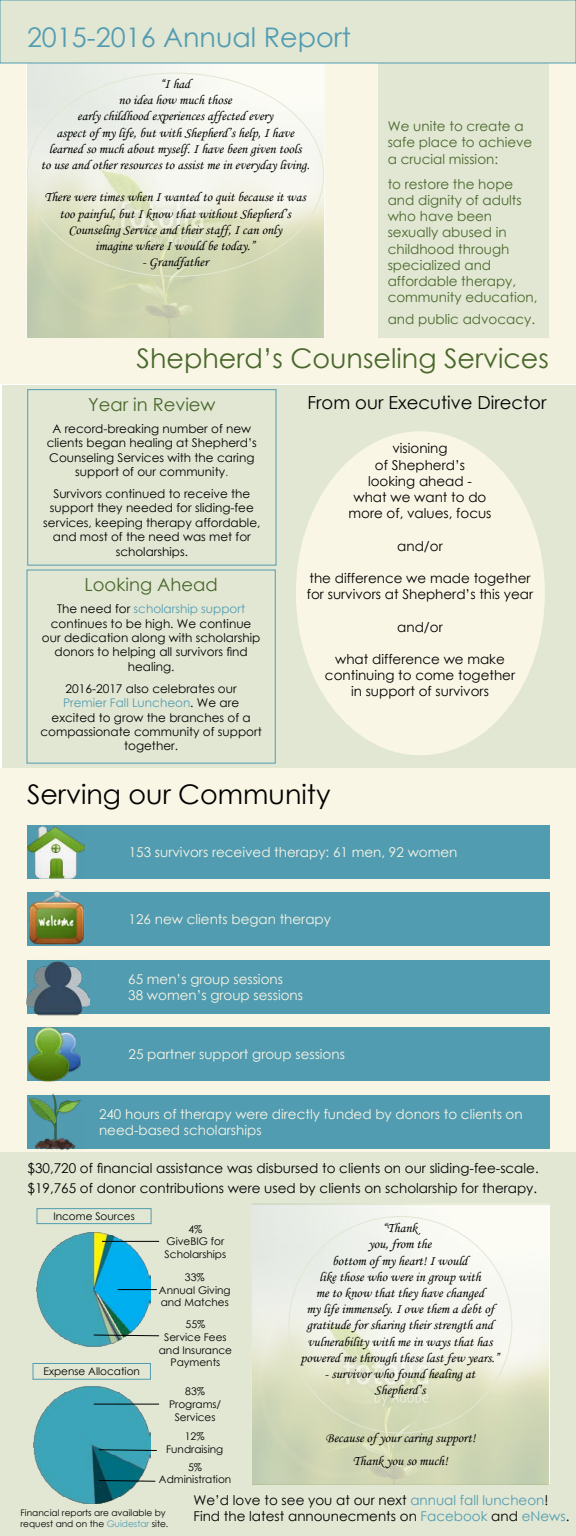
<style>
.page{position:relative;width:576px;height:1536px;background:#fff}
.page>*{position:absolute;margin:0;border:0;box-sizing:border-box;transform-origin:0 0}
.t1{font:27px "Century Gothic";color:#49682c}
.t2{font:27px "Century Gothic";color:#529cb1}
.t3{font:27px "Century Gothic";color:#000}
.t4{font:18px "Century Gothic";color:#49682c}
.t5{font:18px "Century Gothic";color:#000}
.t6{font:13.5px/16.2px "Monotype Corsiva";color:#000;text-align:center}
.t7{font:13.5px/16.2px "Century Gothic";color:#000}
.t8{font:13.5px/16.2px "Century Gothic";color:#f9f6e5}
.t9{font:13.5px/16.2px "Century Gothic";color:#49682c}
.t10{font:12px/14.4px "Century Gothic";color:#000;text-align:center}
.t11{font:10.5px/12.6px "Century Gothic";color:#000;text-align:center}
.t12{font:9px/10.8px "Century Gothic";color:#000}
.s1{color:#49682c}
.s2{color:#529cb1}
</style>
<div class="page">
<div style="left:0;top:0;width:576px;height:384px;background:#f9f6e5"></div>
<div style="left:2px;top:385px;width:574px;height:384px;background:#e2e7d3"></div>
<div style="left:0;top:1152px;width:576px;height:384px;background:#e2e7d3"></div>
<div style="left:0;top:768px;width:576px;height:384px;background:#f9f6e5"></div>
<div style="left:28px;top:825px;width:522px;height:53px;background:#529cb1"></div>
<div style="left:27px;top:892px;width:523px;height:54px;background:#529cb1"></div>
<div style="left:27px;top:960px;width:522px;height:53px;background:#529cb1"></div>
<div style="left:27px;top:1028px;width:523px;height:53px;background:#529cb1"></div>
<div style="left:27px;top:1095px;width:522px;height:53px;background:#529cb1"></div>
<img style="left:33px;top:1386px;width:117px;height:117px">
<img style="left:27px;top:63px;width:297px;height:275px">
<img style="left:29px;top:890px;width:56px;height:55px">
<img style="left:28px;top:826px;width:57px;height:53px">
<img style="left:27px;top:961px;width:63px;height:55px">
<img style="left:28px;top:1027px;width:54px;height:55px">
<img style="left:27px;top:1094px;width:58px;height:56px">
<img style="left:37px;top:1232px;width:114px;height:115px">
<div style="left:379px;top:57px;width:170px;height:281px;background:#e2e7d3"></div>
<div style="left:0;top:0;width:576px;height:63px;background:#e2e7d3"></div>
<div style="left:27px;top:389px;width:249px;height:177px;border:1px solid #529cb1"></div>
<div style="left:27px;top:570px;width:249px;height:194px;border:1px solid #529cb1"></div>
<div style="left:296px;top:431px;width:249px;height:324px;background:#f9f6e5;border-radius:50%"></div>
<div style="left:33px;top:1363px;width:118px;height:17px;border:1px solid #529cb1"></div>
<div style="left:37px;top:1208px;width:114px;height:16px;border:1px solid #529cb1"></div>
<img style="left:252px;top:1204px;width:297px;height:280px">
<hr style="left:102px;top:1241px;width:57px;height:1px;background:#000">
<hr style="left:118px;top:1289px;width:39px;height:1px;background:#000">
<svg style="left:93px;top:1334px;width:67px;height:3px"></svg>
<hr style="left:94px;top:1404px;width:65px;height:1px;background:#000">
<svg style="left:98px;top:1449px;width:59px;height:2px"></svg>
<svg style="left:98px;top:1480px;width:58px;height:2px"></svg>
<h1 class="t2" style="left:27px;top:19px;width:326px">2015-2016 Annual Report</h1>
<p class="t6" style="left:41px;top:76px;width:270px">“I had<br>no idea how much those<br>early childhood experiences affected every<br>aspect of my life, but with Shepherd’s help, I have learned so much about myself. I have been given tools<br>to use and other resources to assist me in everyday living.</p>
<p class="t6" style="left:45px;top:189px;width:263px">There were times when I wanted to quit because it was too painful, but I know that without Shepherd’s Counseling Service and their staff, I can only<br>imagine where I would be today.”</p>
<p class="t6" style="left:142px;top:254px;width:67px">- Grandfather</p>
<p class="t9" style="left:388px;top:118px;width:146px">We unite to create a safe place to achieve a crucial mission:</p>
<p class="t9" style="left:388px;top:176px;width:151px">to restore the hope and dignity of adults who have been sexually abused in childhood through specialized and affordable therapy, community education,</p>
<p class="t9" style="left:388px;top:311px;width:149px">and public advocacy.</p>
<h1 class="t1" style="left:137px;top:340px;width:414px">Shepherd’s Counseling Services</h1>
<h2 class="t4" style="left:88px;top:392px;width:129px">Year in Review</h2>
<p class="t10" style="left:47px;top:421px;width:212px">A record-breaking number of new clients began healing at Shepherd’s<br>Counseling Services with the caring support of our community<span class="s1">.</span></p>
<p class="t10" style="left:43px;top:486px;width:219px">Survivors continued to receive the support they needed for sliding-fee services, keeping therapy affordable, and most of the need was met for scholarships.</p>
<h2 class="t4" style="left:85px;top:572px;width:135px">Looking Ahead</h2>
<p class="t10" style="left:42px;top:602px;width:220px">The need for <span class="s2">scholarship support </span>continues to be high. We continue our dedication along with scholarship donors to helping all survivors find healing.</p>
<p class="t10" style="left:40px;top:681px;width:223px">2016-2017 also celebrates our<br><span class="s2">Premier Fall Luncheon</span>. We are excited to grow the branches of a compassionate community of support together.</p>
<h2 class="t5" style="left:308px;top:390px;width:240px">From our Executive Director</h2>
<p class="t7" style="left:349px;top:440px;width:145px;text-align:center">visioning<br>of Shepherd’s<br>looking ahead -<br>what we want to do more of, values, focus</p>
<p class="t7" style="left:397px;top:537px;width:47px">and/or</p>
<p class="t7" style="left:307px;top:570px;width:228px">the difference we made together for survivors at Shepherd’s this year</p>
<p class="t7" style="left:397px;top:618px;width:47px">and/or</p>
<p class="t7" style="left:325px;top:651px;width:192px;text-align:center">what difference we make continuing to come together in support of survivors</p>
<h1 class="t3" style="left:27px;top:775px;width:305px">Serving our Community</h1>
<p class="t8" style="left:129px;top:844px;width:330px">153 survivors received therapy: 61 men, 92 women</p>
<p class="t8" style="left:129px;top:911px;width:204px">126 new clients began therapy</p>
<p class="t8" style="left:128px;top:970px;width:176px">65 men’s group sessions<br>38 women’s group sessions</p>
<p class="t8" style="left:129px;top:1046px;width:218px">25 partner support group sessions</p>
<p class="t8" style="left:99px;top:1105px;width:425px">240 hours of therapy were directly funded by donors to clients on need-based scholarships</p>
<p class="t7" style="left:28px;top:1157px;width:513px;line-height:20.7px">$30,720 of financial assistance was disbursed to clients on our sliding-fee-scale. $19,765 of donor contributions were used by clients on scholarship for therapy.</p>
<p class="t11" style="left:53px;top:1210px;width:83px">Income Sources</p>
<p class="t11" style="left:43px;top:1365px;width:98px">Expense Allocation</p>
<p class="t11" style="left:165px;top:1222px;width:63px">4%<br>GiveBIG for<br>Scholarships</p>
<p class="t11" style="left:159px;top:1271px;width:73px">33%<br>Annual Giving and Matches</p>
<p class="t11" style="left:159px;top:1318px;width:75px">55%<br>Service Fees and Insurance<br>Payments</p>
<p class="t11" style="left:169px;top:1385px;width:54px">83%<br>Programs/<br>Services</p>
<p class="t11" style="left:166px;top:1430px;width:59px">12%<br>Fundraising</p>
<p class="t11" style="left:159px;top:1461px;width:74px">5%<br>Administration</p>
<p class="t6" style="left:301px;top:1220px;width:200px">“Thank<br>you, from the<br>bottom of my heart! I would<br>like those who were in group with<br>me to know that they have changed<br>my life immensely. I owe them a debt of gratitude for sharing their strength and vulnerability with me in ways that has powered me through these last few years.”</p>
<p class="t6" style="left:325px;top:1366px;width:152px">- survivor who found healing at<br>Shepherd’s</p>
<p class="t6" style="left:326px;top:1426px;width:151px;line-height:23.7px">Because of your caring support!<br>Thank you so much!</p>
<p class="t12" style="left:21px;top:1507px;width:149px">Financial reports are available by request and on the <span class="s2">Guidestar</span> site.</p>
<p class="t7" style="left:194px;top:1492px;width:377px">We’d love to see you at our next <span class="s2">annual fall luncheon</span>!<br>Find the latest announecments on <span class="s2">Facebook</span> and <span class="s2">eNews</span>.</p>
</div>
